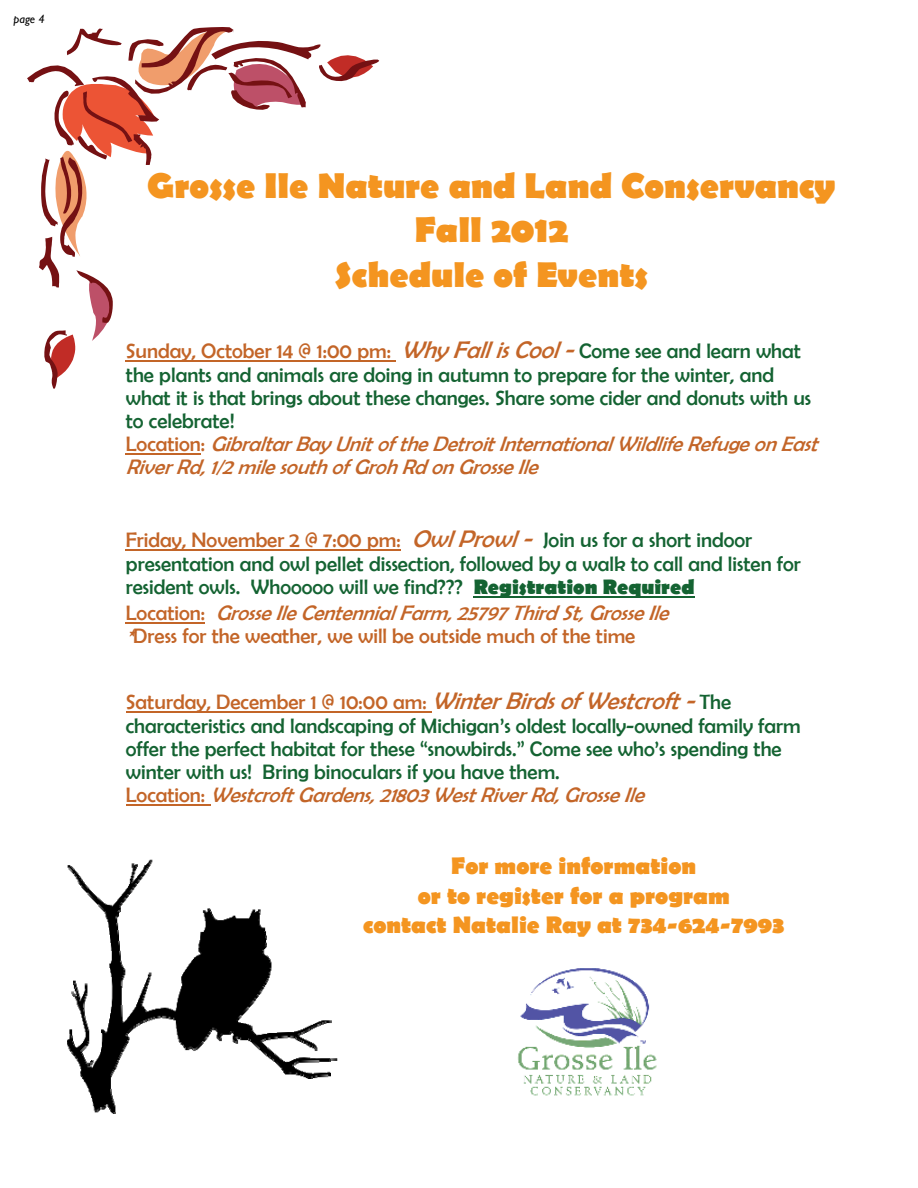
<style>
.page{position:relative;width:918px;height:1188px;background:#fff}
.page>*{position:absolute;margin:0;border:0;box-sizing:border-box;transform-origin:0 0}
.t1{font:700 36px/44.5px "Berlin Sans FB";color:#f49520;text-align:center}
.t2{font:700 24px/29.7px "Berlin Sans FB";color:#f49520;text-align:center}
.t3{font:21px/23.2px "Berlin Sans FB";color:#146332}
.t4{font:21px/23.1px "Berlin Sans FB";color:#c36528}
.t5{font:italic 12px "Gill Sans";color:#000}
.s1{color:#c36528}
.s2{font-style:italic;font-size:24px;color:#c36528}
.s3{font-style:italic;color:#c36528}
.s4{font-weight:700}
.s5{font-style:italic}
</style>
<div class="page">
<hr style="left:126px;top:550px;width:275px;height:1px;background:#c36528">
<hr style="left:474px;top:597px;width:221px;height:1px;background:#146332">
<hr style="left:126px;top:622px;width:79px;height:2px;background:#c36528">
<hr style="left:126px;top:712px;width:306px;height:1px;background:#c36528">
<hr style="left:126px;top:805px;width:84px;height:1px;background:#c36528">
<img style="left:517px;top:968px;width:140px;height:128px">
<svg style="left:27px;top:27px;width:352px;height:362px"></svg>
<hr style="left:126px;top:361px;width:270px;height:1px;background:#c36528">
<hr style="left:126px;top:454px;width:75px;height:1px;background:#c36528">
<img style="left:68px;top:859px;width:270px;height:254px">
<p class="t5" style="left:14px;top:12px;width:33px">page 4</p>
<h1 class="t1" style="left:147px;top:165px;width:690px">Grosse Ile Nature and Land Conservancy<br>Fall 2012<br>Schedule of Events</h1>
<p class="t3" style="left:126px;top:339px;width:701px"><span class="s1">Sunday, October 14 @ 1:00 pm:</span> <span class="s2">WhyFallisCool-</span>Come see and learn what the plants and animals are doing in autumn to prepare for the winter, and<br>what it is that brings about these changes. Share some cider and donuts with us to celebrate!<br><span class="s1">L o c a t i o n :</span> <span class="s3">GibraltarBayUnitoftheDetroitInternationalWildlifeRefugeonEast RiverRd,1/2milesouthofGrohRdonGrosseIle</span></p>
<p class="t3" style="left:126px;top:528px;width:677px"><span class="s1">Friday, November 2 @ 7:00 pm:</span> <span class="s2">OwlProwl-</span> Join us for a short indoor presentation and owl pellet dissection, followed by a walk to call and listen for resident owls. Whooooo will we find??? <span class="s4">Registration Required</span></p>
<p class="t4" style="left:126px;top:601px;width:552px">L o c a t i o n : <span class="s5">GrosseIleCentennialFarm,25797ThirdSt,GrosseIle *</span>Dress for the weather, we will be outside much of the time</p>
<p class="t3" style="left:126px;top:690px;width:676px"><span class="s1">Saturday, December 1 @ 10:00 am:</span> <span class="s2">WinterBirdsofWestcroft-</span>The characteristics and landscaping of Michigan’s oldest locally-owned family farm offer the perfect habitat for these “snowbirds.” Come see who’s spending the winter with us! Bring binoculars if you have them.<br><span class="s1">L o c a t i o n :</span> <span class="s3">WestcroftGardens,21803WestRiverRd,GrosseIle</span></p>
<p class="t2" style="left:363px;top:852px;width:422px">For more information<br>or to register for a program<br>contact Natalie Ray at 734-624-7993</p>
</div>
